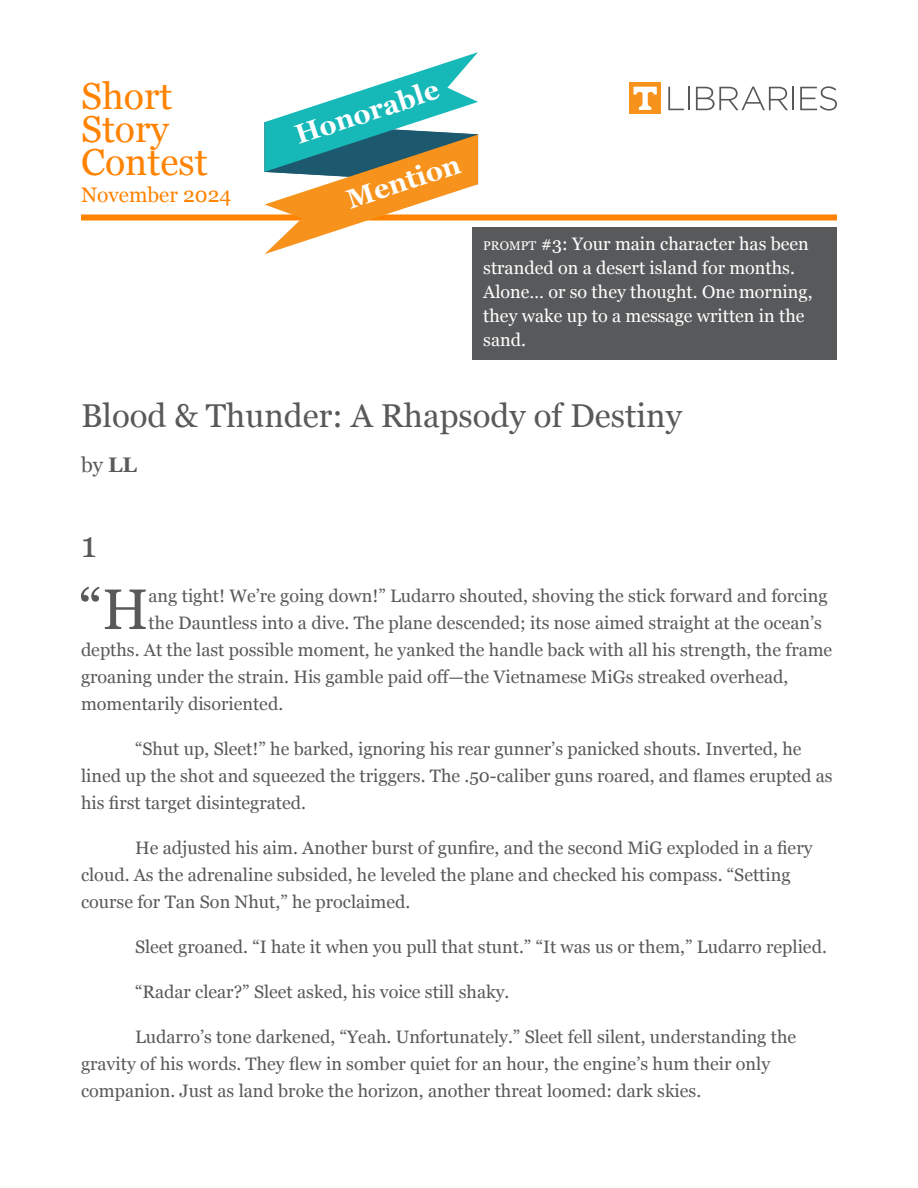
<style>
.page{position:relative;width:918px;height:1188px;background:#fff}
.page>*{position:absolute;margin:0;border:0;box-sizing:border-box;transform-origin:0 0}
.text{font:57px "Georgia";color:#58595b}
.t1{font:37.5px "Georgia";color:#ff8200}
.text-2{font:36px "Georgia";color:#58595b}
.t2{font:33px "Georgia";color:#58595b}
.text-3{font:700 27px "Georgia";color:#fff}
.t3{font:21px "Georgia";color:#ff8200}
.text-4{font:21px "Georgia";color:#58595b}
.text-5{font:18px/27px "Georgia";color:#58595b}
.text-6{font:18px/24px "Georgia";color:#fff}
.s1{font-size:12.6px}
.s2{font-style:inherit}
.s3{font-weight:700}
</style>
<div class="page">
<div style="left:81px;top:214px;width:756px;height:6px;background:#ff8200"></div>
<div style="left:472px;top:228px;width:365px;height:132px;background:#58595b"></div>
<div style="left:630px;top:83px;width:31px;height:31px;background:#f7931d"></div>
<svg style="left:634px;top:87px;width:23px;height:23px"></svg>
<svg style="left:668px;top:87px;width:16px;height:23px"></svg>
<hr style="left:688px;top:87px;width:2px;height:23px;background:#57585a">
<svg style="left:696px;top:87px;width:92px;height:23px"></svg>
<hr style="left:792px;top:87px;width:2px;height:23px;background:#57585a">
<svg style="left:800px;top:86px;width:37px;height:25px"></svg>
<svg style="left:265px;top:52px;width:213px;height:202px"></svg>
<p class="t1" style="left:81px;top:68px;width:93px">Short</p>
<p class="t1" style="left:81px;top:101px;width:90px">Story</p>
<p class="t1" style="left:81px;top:134px;width:128px">Contest</p>
<p class="t3" style="left:81px;top:179px;width:152px">November 2024</p>
<p class="text-3" style="left:289px;top:116px;width:151px;rotate:-18deg">Honorable</p>
<p class="text-3" style="left:341px;top:180px;width:119px;rotate:-18deg">Mention</p>
<p class="text-6" style="left:483px;top:232px;width:331px"><span class="s1">PROMPT</span> <span class="s2">#3</span>: Your main character has been stranded on a desert island for months.<br>Alone… or so they thought. One morning, they wake up to a message written in the sand.</p>
<p class="t2" style="left:81px;top:391px;width:602px">Blood &amp; Thunder: A Rhapsody of Destiny</p>
<p class="text-4" style="left:81px;top:449px;width:57px">by <span class="s3">LL</span></p>
<p class="text-2" style="left:81px;top:518px;width:17px">1</p>
<p class="text" style="left:79px;top:568px;width:71px">“H</p>
<p class="text-5" style="left:149px;top:582px;width:680px">ang tight! We’re going down!” Ludarro shouted, shoving the stick forward and forcing</p>
<p class="text-5" style="left:149px;top:609px;width:675px">the Dauntless into a dive. The plane descended; its nose aimed straight at the ocean’s</p>
<p class="text-5" style="left:81px;top:636px;width:753px">depths. At the last possible moment, he yanked the handle back with all his strength, the frame</p>
<p class="text-5" style="left:81px;top:663px;width:709px">groaning under the strain. His gamble paid off—the Vietnamese MiGs streaked overhead,</p>
<p class="text-5" style="left:81px;top:690px;width:204px">momentarily disoriented.</p>
<p class="text-5" style="left:81px;top:735px;width:753px;text-indent:54px">“Shut up, Sleet!” he barked, ignoring his rear gunner’s panicked shouts. Inverted, he lined up the shot and squeezed the triggers. The .50-caliber guns roared, and flames erupted as his first target disintegrated.</p>
<p class="text-5" style="left:81px;top:834px;width:733px;text-indent:54px">He adjusted his aim. Another burst of gunfire, and the second MiG exploded in a fiery cloud. As the adrenaline subsided, he leveled the plane and checked his compass. “Setting course for Tan Son Nhut,” he proclaimed.</p>
<p class="text-5" style="left:135px;top:933px;width:693px">Sleet groaned. “I hate it when you pull that stunt.” “It was us or them,” Ludarro replied.</p>
<p class="text-5" style="left:135px;top:978px;width:376px">“Radar clear?” Sleet asked, his voice still shaky.</p>
<p class="text-5" style="left:81px;top:1023px;width:717px;text-indent:54px">Ludarro’s tone darkened, “Yeah. Unfortunately.” Sleet fell silent, understanding the gravity of his words. They flew in somber quiet for an hour, the engine’s hum their only companion. Just as land broke the horizon, another threat loomed: dark skies.</p>
</div>
